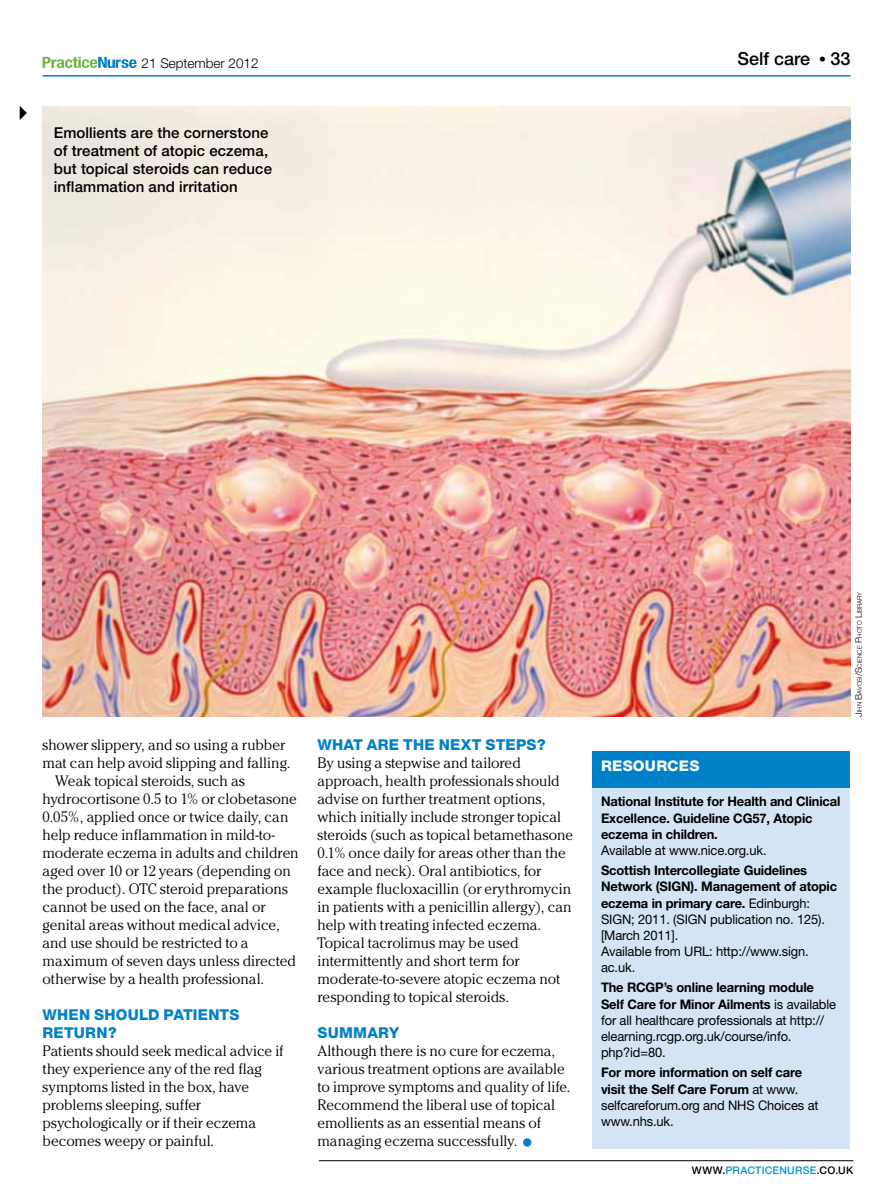
<style>
.page{position:relative;width:893px;height:1191px;background:#fff}
.page>*{position:absolute;margin:0;border:0;box-sizing:border-box;transform-origin:0 0}
.t1{font:300 54px "Cheltenham";color:#0081c7}
.t2{font:500 18px "Helvetica Neue";color:#000}
.t3{font:300 15px/18px "Cheltenham";letter-spacing:-.005em;color:#000}
.t4{font:500 15px/18px "Helvetica Neue";letter-spacing:.005em;color:#000}
.t5{font:800 15px/18px "Helvetica Neue";letter-spacing:.015em;color:#0081c7}
.t6{font:800 14.7px "Helvetica Neue";letter-spacing:.015em;color:#fff}
.t7{font:300 13.5px "Helvetica Neue";color:#000}
.t8{font:13.2px/16.2px "Helvetica Neue";letter-spacing:-.01em;color:#000}
.t9{font:700 13.2px/16.2px "Helvetica Neue";letter-spacing:-.01em;color:#000}
.t10{font:500 10.5px "Helvetica Neue";letter-spacing:.02em;color:#0094d4}
.t11{font:300 6.3px "Helvetica Neue";color:#000}
.s1{font-family:"Times";font-weight:400}
.s2{font-size:9px}
.s3{font-weight:700}
.s4{font-weight:400}
.s5{color:#000}
</style>
<div class="page">
<hr style="left:43px;top:75px;width:807px;height:2px;background:#0081c7">
<svg style="left:43px;top:57px;width:93px;height:11px"></svg>
<hr style="left:319px;top:1160px;width:534px;height:1px;background:#000">
<div style="left:592px;top:787px;width:258px;height:361px;background:#d4e4f4"></div>
<div style="left:592px;top:751px;width:258px;height:36px;background:#0081c7"></div>
<img style="left:43px;top:106px;width:807px;height:610px">
<p class="t7" style="left:142px;top:55px;width:119px">21 September 2012</p>
<p class="t2" style="left:737px;top:48px;width:115px">Self care <span class="s1">•</span> 33</p>
<p class="t4" style="left:54px;top:124px;width:220px">Emollients are the cornerstone of treatment of atopic eczema, but topical steroids can reduce inflammation and irritation</p>
<p class="t3" style="left:43px;top:736px;width:244px">shower slippery, and so using a rubber</p>
<p class="t3" style="left:43px;top:754px;width:249px">mat can help avoid slipping and falling.</p>
<p class="t3" style="left:55px;top:772px;width:191px">Weak topical steroids, such as</p>
<p class="t3" style="left:43px;top:790px;width:256px">hydrocortisone 0.5 to 1% or clobetasone</p>
<p class="t3" style="left:43px;top:808px;width:248px">0.05%, applied once or twice daily, can</p>
<p class="t3" style="left:43px;top:826px;width:234px">help reduce inflammation in mild-to-</p>
<p class="t3" style="left:43px;top:844px;width:258px">moderate eczema in adults and children</p>
<p class="t3" style="left:43px;top:862px;width:250px">aged over 10 or 12 years (depending on</p>
<p class="t3" style="left:43px;top:880px;width:247px">the product). OTC steroid preparations</p>
<p class="t3" style="left:43px;top:898px;width:224px">cannot be used on the face, anal or</p>
<p class="t3" style="left:43px;top:916px;width:239px">genital areas without medical advice,</p>
<p class="t3" style="left:43px;top:934px;width:208px">and use should be restricted to a</p>
<p class="t3" style="left:43px;top:952px;width:255px">maximum of seven days unless directed</p>
<p class="t3" style="left:43px;top:970px;width:223px">otherwise by a health professional.</p>
<p class="t5" style="left:43px;top:1006px;width:198px">WHEN SHOULD PATIENTS<br>RETURN?</p>
<p class="t3" style="left:43px;top:1042px;width:242px">Patients should seek medical advice if they experience any of the red flag symptoms listed in the box, have problems sleeping, suffer psychologically or if their eczema becomes weepy or painful.</p>
<p class="t5" style="left:317px;top:736px;width:230px">WHAT ARE THE NEXT STEPS?</p>
<p class="t3" style="left:317px;top:754px;width:257px">By using a stepwise and tailored approach, health professionals should advise on further treatment options, which initially include stronger topical steroids (such as topical betamethasone 0.1% once daily for areas other than the face and neck). Oral antibiotics, for example flucloxacillin (or erythromycin in patients with a penicillin allergy), can help with treating infected eczema.<br>Topical tacrolimus may be used intermittently and short term for moderate-to-severe atopic eczema not responding to topical steroids.</p>
<p class="t5" style="left:317px;top:1024px;width:83px">SUMMARY</p>
<p class="t3" style="left:317px;top:1042px;width:255px">Although there is no cure for eczema, various treatment options are available to improve symptoms and quality of life.<br>Recommend the liberal use of topical emollients as an essential means of managing eczema successfully.</p>
<h1 class="t1" style="left:521px;top:1111px;width:15px">•</h1>
<p class="t11" style="left:856px;top:716px;width:127px;rotate:-90deg"><span class="s2">J</span>ihn <span class="s2">B</span>avosi<span class="s2">/S</span>cience <span class="s2">P</span>hoto <span class="s2">L</span>ibrary</p>
<p class="t6" style="left:601px;top:757px;width:100px">RESOURCES</p>
<p class="t9" style="left:601px;top:793px;width:241px">National Institute for Health and Clinical<br>Excellence. Guideline CG57, Atopic eczema in children.</p>
<p class="t8" style="left:601px;top:842px;width:167px">Available at www.nice.org.uk.</p>
<p class="t8" style="left:601px;top:862px;width:238px"><span class="s3">Scottish Intercollegiate Guidelines<br>Network (SIGN). Management of atopic eczema in primary care.</span> Edinburgh:<br>SIGN; 2011. (SIGN publication no. 125). [March 2011].<br>Available from URL: http://www.sign. ac.uk.</p>
<p class="t8" style="left:601px;top:979px;width:237px"><span class="s3">The RCGP’s online learning module Self Care for Minor Ailments</span> is available for all healthcare professionals at http:// elearning.rcgp.org.uk/course/info. php?id=80.</p>
<p class="t9" style="left:601px;top:1064px;width:219px">For more information on self care visit the Self Care Forum <span class="s4">at www. selfcareforum.org and NHS Choices at www.nhs.uk.</span></p>
<p class="t10" style="left:692px;top:1163px;width:163px"><span class="s5">www.</span>practicenurse<span class="s5">.co.uk</span></p>
</div>
